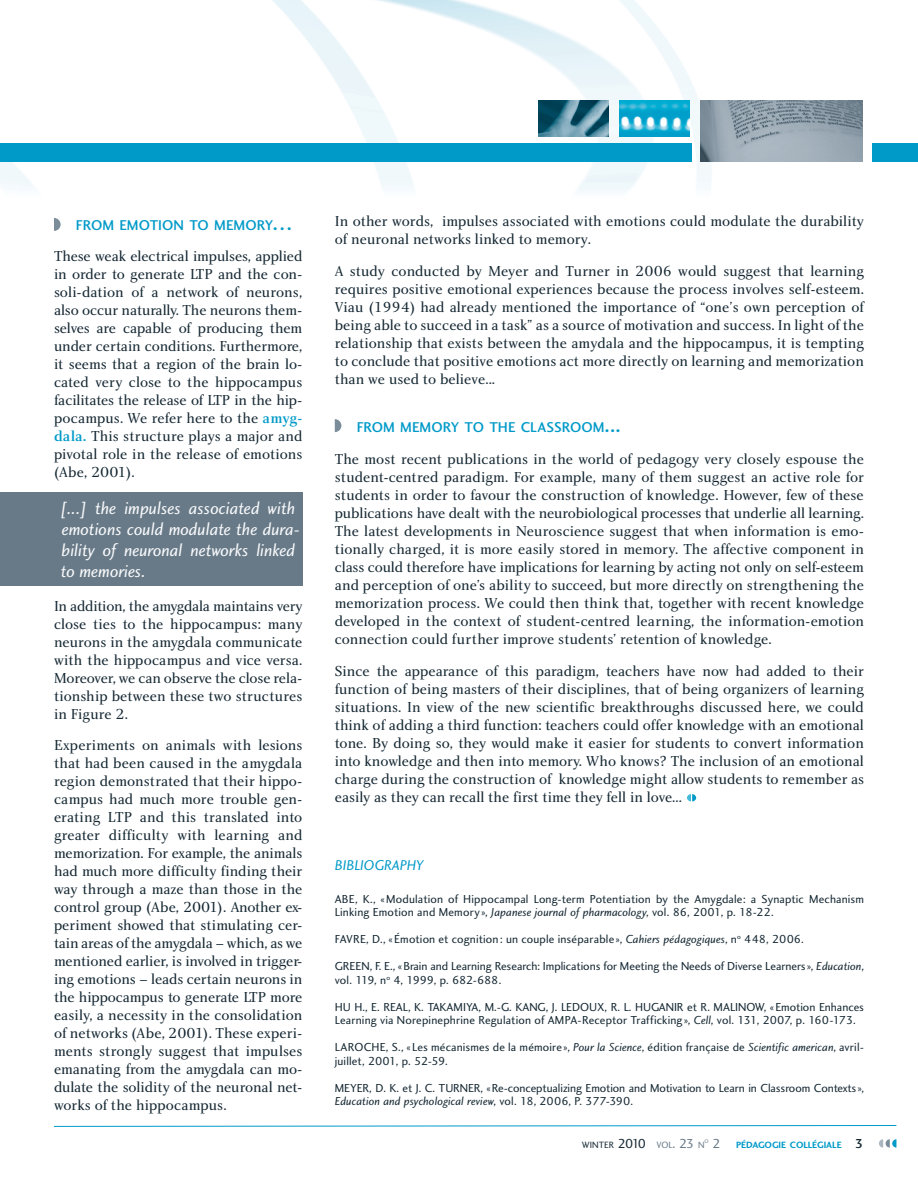
<style>
.page{position:relative;width:918px;height:1188px;background:#fff}
.page>*{position:absolute;margin:0;border:0;box-sizing:border-box;transform-origin:0 0}
.t1{font:18px/21px "Charlotte Sans Book Italic Plain";color:#f9fafb}
.t2{font:15px/18px "Charlotte Book Plain";color:#142732;text-align:justify}
.t3{font:14.7px "Charlotte Sans Medium Plain";color:#009ac8}
.t4{font:14.7px "Charlotte Sans Book Italic Plain";color:#009ac8}
.t5{font:12px/13.5px "Charlotte Sans Book Plain";color:#142732}
.t6{font:12px "Charlotte Sans Book Italic Plain";color:#142732}
.t7{font:9.45px "Charlotte Sans Bold Plain";color:#009ac8}
.t8{font:9.45px "Charlotte Sans Book Plain";color:#142732}
.t9{font:5.55px "Charlotte Sans Book Plain";color:#687a88}
.s1{font-size:21px}
.s2{font-family:"Charlotte Medium Plain";color:#009ac8}
.s3{font-family:"Charlotte Sans Book Italic Plain"}
.s4{font-family:"Charlotte Sans Book Plain"}
.s5{font-size:13.5px}
.s6{color:#687a88}
.s7{font-size:13.5px;color:#687a88}
.s8{font-family:"Charlotte Sans Book Plain";font-size:13.5px;color:#687a88}
.s9{font-family:"Charlotte Sans Medium Plain";font-size:13.5px;color:#142732}
</style>
<div class="page">
<img style="left:0;top:0;width:918px;height:192px">
<img style="left:701px;top:101px;width:162px;height:61px">
<img style="left:619px;top:101px;width:70px;height:36px">
<img style="left:538px;top:101px;width:71px;height:36px">
<svg style="left:54px;top:218px;width:7px;height:13px"></svg>
<svg style="left:687px;top:794px;width:9px;height:8px"></svg>
<svg style="left:335px;top:419px;width:6px;height:13px"></svg>
<div style="left:0;top:492px;width:302px;height:94px;background:#687a88"></div>
<svg style="left:879px;top:1139px;width:17px;height:9px"></svg>
<svg style="left:54px;top:1125px;width:843px;height:2px;background:#7fcbe2"></svg>
<div style="left:872px;top:144px;width:46px;height:18px;background:#009ac8"></div>
<div style="left:0;top:144px;width:691px;height:18px;background:#009ac8"></div>
<p class="t3" style="left:76px;top:220px;width:218px">FROM EMOTION TO MEMORY<span class="s1">…</span></p>
<p class="t2" style="left:54px;top:248px;width:250px">These weak electrical impulses, applied in order to generate LTP and the con&shy;soli-dation of a network of neurons, also occur naturally. The neurons them&shy;selves are capable of producing them under certain conditions. Furthermore, it seems that a region of the brain lo&shy;cated very close to the hippocampus facilitates the release of LTP in the hip&shy;pocampus. We refer here to the <span class="s2">amyg&shy;dala.</span> This structure plays a major and pivotal role in the release of emotions (Abe, 2001).</p>
<p class="t1" style="left:60px;top:499px;width:241px">[...] the impulses associated with emotions could modulate the dura&shy;bility of neuronal networks linked to memories.</p>
<p class="t2" style="left:54px;top:598px;width:250px">In addition, the amygdala maintains very close ties to the hippocampus: many neurons in the amygdala communicate with the hippocampus and vice versa.<br>Moreover, we can observe the close rela&shy;tionship between these two structures in Figure 2.</p>
<p class="t2" style="left:54px;top:737px;width:250px">Experiments on animals with lesions that had been caused in the amygdala region demonstrated that their hippo&shy;campus had much more trouble gen&shy;erating LTP and this translated into greater difficulty with learning and memorization. For example, the animals had much more difficulty finding their way through a maze than those in the control group (Abe, 2001). Another ex&shy;periment showed that stimulating cer&shy;tain areas of the amygdala – which, as we mentioned earlier, is involved in trigger&shy;ing emotions – leads certain neurons in the hippocampus to generate LTP more easily, a necessity in the consolidation of networks (Abe, 2001). These experi&shy;ments strongly suggest that impulses emanating from the amygdala can mo&shy;dulate the solidity of the neuronal net&shy;works of the hippocampus.</p>
<p class="t2" style="left:335px;top:213px;width:531px">In other words, impulses associated with emotions could modulate the durability of neuronal networks linked to memory.</p>
<p class="t2" style="left:335px;top:263px;width:531px">A study conducted by Meyer and Turner in 2006 would suggest that learning requires positive emotional experiences because the process involves self-esteem.<br>Viau (1994) had already mentioned the importance of “one’s own perception of being able to succeed in a task” as a source of motivation and success. In light of the relationship that exists between the amydala and the hippocampus, it is tempting to conclude that positive emotions act more directly on learning and memorization than we used to believe...</p>
<p class="t3" style="left:357px;top:421px;width:265px">FROM MEMORY TO THE CLASSROOM<span class="s1">...</span></p>
<p class="t2" style="left:335px;top:452px;width:531px">The most recent publications in the world of pedagogy very closely espouse the student-centred paradigm. For example, many of them suggest an active role for students in order to favour the construction of knowledge. However, few of these publications have dealt with the neurobiological processes that underlie all learning.<br>The latest developments in Neuroscience suggest that when information is emo&shy;tionally charged, it is more easily stored in memory. The affective component in class could therefore have implications for learning by acting not only on self-esteem and perception of one’s ability to succeed, but more directly on strengthening the memorization process. We could then think that, together with recent knowledge developed in the context of student-centred learning, the information-emotion connection could further improve students’ retention of knowledge.</p>
<p class="t2" style="left:335px;top:663px;width:531px">Since the appearance of this paradigm, teachers have now had added to their function of being masters of their disciplines, that of being organizers of learning situations. In view of the new scientific breakthroughs discussed here, we could think of adding a third function: teachers could offer knowledge with an emotional tone. By doing so, they would make it easier for students to convert information into knowledge and then into memory. Who knows? The inclusion of an emotional charge during the construction of knowledge might allow students to remember as easily as they can recall the first time they fell in love...</p>
<p class="t4" style="left:335px;top:859px;width:90px">BIBLIOGRAPHY</p>
<p class="t5" style="left:335px;top:893px;width:531px">ABE, K., « Modulation of Hippocampal Long-term Potentiation by the Amygdale: a Synaptic Mechanism<br>Linking Emotion and Memory », <span class="s3">Japanese journal of pharmacology</span>, vol. 86, 2001, p. 18-22.</p>
<p class="t5" style="left:335px;top:934px;width:471px">FAVRE, D., « Émotion et cognition : un couple inséparable », <span class="s3">Cahiers pédagogiques</span>, n<sup>o</sup> 448, 2006.</p>
<p class="t5" style="left:335px;top:961px;width:531px">GREEN, F. E., « Brain and Learning Research: Implications for Meeting the Needs of Diverse Learners », <span class="s3">Education</span>, vol. 119, n<sup>o</sup> 4, 1999, p. 682-688.</p>
<p class="t5" style="left:335px;top:1001px;width:531px">HU H., E. REAL, K. TAKAMIYA, M.-G. KANG, J. LEDOUX, R. L. HUGANIR et R. MALINOW, « Emotion Enhances<br>Learning via Norepinephrine Regulation of AMPA-Receptor Trafficking », <span class="s3">Cell</span>, vol. 131, 2007, p. 160-173.</p>
<p class="t5" style="left:335px;top:1042px;width:531px">LAROCHE, S., « Les mécanismes de la mémoire », <span class="s3">Pour la Science</span>, édition française de <span class="s3">Scientific american</span>, avril&shy;juillet, 2001, p. 52-59.</p>
<p class="t5" style="left:335px;top:1082px;width:531px">MEYER, D. K. et J. C. TURNER, « Re-conceptualizing Emotion and Motivation to Learn in Classroom Contexts »,</p>
<p class="t6" style="left:335px;top:1097px;width:300px">Education and psychological review<span class="s4">, vol. 18, 2006, P. 377-390.</span></p>
<p class="t8" style="left:582px;top:1141px;width:124px">WINTER <span class="s5">2010</span> <span class="s6">VOL</span><span class="s7">. 23</span> <span class="s6">N</span></p>
<p class="t9" style="left:705px;top:1139px;width:6px">O</p>
<p class="t7" style="left:712px;top:1141px;width:153px"><span class="s8">2</span> PÉDAGOGIE COLLÉGIALE <span class="s9">3</span></p>
</div>
